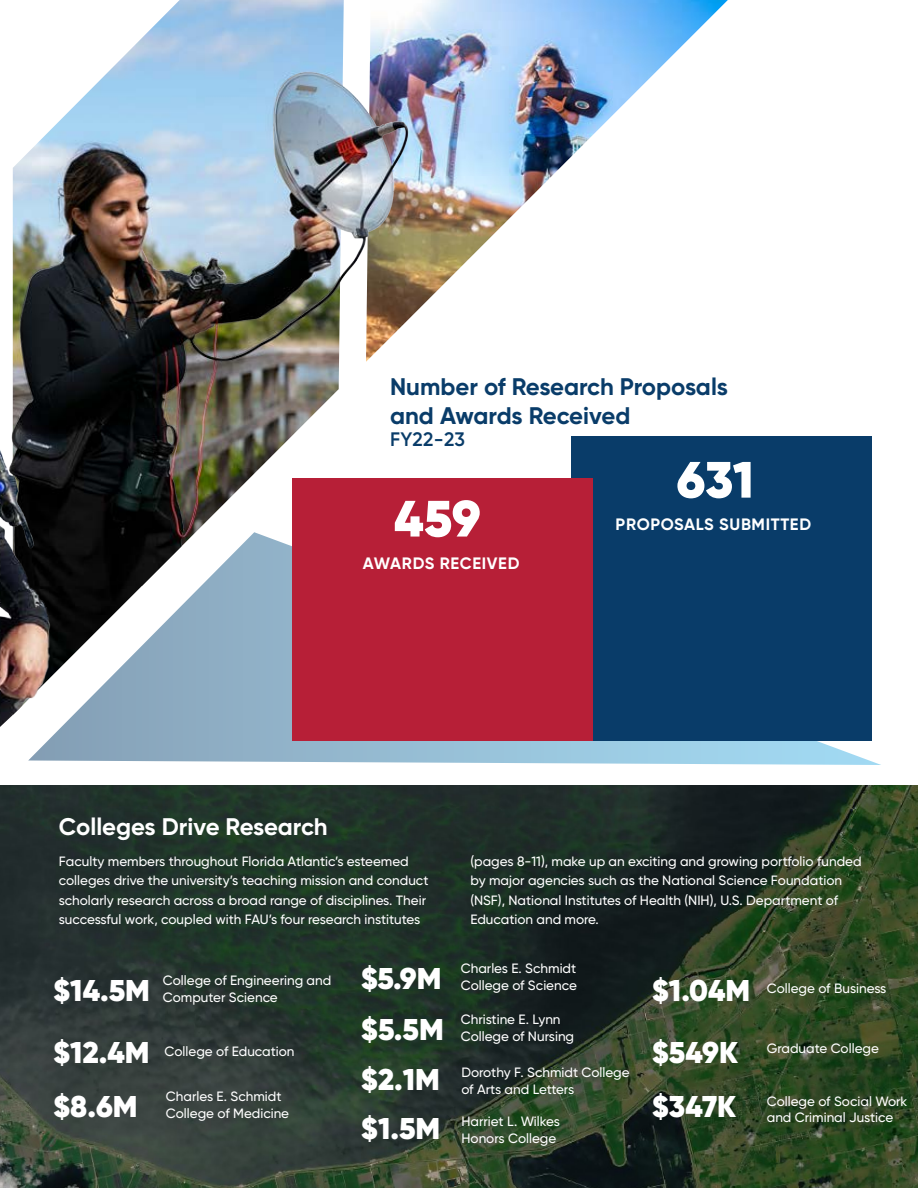
<style>
.page{position:relative;width:918px;height:1188px;background:#fff}
.page>*{position:absolute;margin:0;border:0;box-sizing:border-box;transform-origin:0 0}
.t1{font:900 51px "Gilroy";color:#fff}
.t2{font:900 30px "Gilroy";color:#fff}
.t3{font:700 24px/28.8px "Gilroy";letter-spacing:-.005em;color:#093c69}
.t4{font:700 24px "Gilroy";letter-spacing:-.005em;color:#fff}
.t5{font:600 19.5px "Gilroy";letter-spacing:.015em;color:#093c69}
.t6{font:700 16.5px "Gilroy";letter-spacing:.04em;color:#fff}
.t7{font:500 13.5px/19.5px "Gilroy";color:#fff}
</style>
<div class="page">
<img style="left:452px;top:785px;width:466px;height:403px">
<img style="left:370px;top:0;width:358px;height:264px">
<img style="left:139px;top:0;width:205px;height:41px">
<img style="left:0;top:785px;width:452px;height:403px">
<img style="left:12px;top:41px;width:452px;height:460px">
<img style="left:0;top:213px;width:227px;height:514px">
<svg style="left:28px;top:532px;width:853px;height:233px"></svg>
<div style="left:571px;top:437px;width:301px;height:304px;background:#093c69"></div>
<div style="left:292px;top:478px;width:300px;height:263px;background:#b71f37"></div>
<h3 class="t3" style="left:390px;top:372px;width:339px">Number of Research Proposals and Awards Received</h3>
<h3 class="t5" style="left:390px;top:427px;width:77px">FY22-23</h3>
<h1 class="t1" style="left:677px;top:447px;width:79px">631</h1>
<h1 class="t1" style="left:394px;top:486px;width:88px">459</h1>
<p class="t6" style="left:616px;top:514px;width:197px">PROPOSALS SUBMITTED</p>
<p class="t6" style="left:363px;top:553px;width:158px">AWARDS RECEIVED</p>
<h3 class="t4" style="left:59px;top:812px;width:270px">Colleges Drive Research</h3>
<p class="t7" style="left:59px;top:851px;width:371px">Faculty members throughout Florida Atlantic’s esteemed colleges drive the university’s teaching mission and conduct scholarly research across a broad range of disciplines. Their successful work, coupled with FAU’s four research institutes</p>
<p class="t7" style="left:470px;top:851px;width:393px">(pages 8-11), make up an exciting and growing portfolio funded by major agencies such as the National Science Foundation (NSF), National Institutes of Health (NIH), U.S. Department of Education and more.</p>
<h2 class="t2" style="left:54px;top:971px;width:98px">$14.5M</h2>
<p class="t7" style="left:163px;top:972px;width:170px;line-height:16.5px">College of Engineering and<br>Computer Science</p>
<h2 class="t2" style="left:361px;top:959px;width:82px">$5.9M</h2>
<p class="t7" style="left:461px;top:960px;width:118px;line-height:16.5px">Charles E. Schmidt<br>College of Science</p>
<h2 class="t2" style="left:652px;top:971px;width:100px">$1.04M</h2>
<p class="t7" style="left:767px;top:979px;width:121px">College of Business</p>
<h2 class="t2" style="left:54px;top:1034px;width:98px">$12.4M</h2>
<h2 class="t2" style="left:54px;top:1087px;width:85px">$8.6M</h2>
<p class="t7" style="left:165px;top:1042px;width:131px">College of Education</p>
<p class="t7" style="left:166px;top:1088px;width:125px;line-height:16.5px">Charles E. Schmidt<br>College of Medicine</p>
<h2 class="t2" style="left:361px;top:1010px;width:84px">$5.5M</h2>
<p class="t7" style="left:461px;top:1011px;width:115px;line-height:16.5px">Christine E. Lynn<br>College of Nursing</p>
<h2 class="t2" style="left:361px;top:1061px;width:80px">$2.1M</h2>
<p class="t7" style="left:461px;top:1064px;width:170px;line-height:16.5px">Dorothy F. Schmidt College of Arts and Letters</p>
<h2 class="t2" style="left:361px;top:1110px;width:81px">$1.5M</h2>
<p class="t7" style="left:461px;top:1113px;width:100px;line-height:16.5px">Harriet L. Wilkes<br>Honors College</p>
<h2 class="t2" style="left:652px;top:1034px;width:87px">$549K</h2>
<h2 class="t2" style="left:652px;top:1087px;width:85px">$347K</h2>
<p class="t7" style="left:767px;top:1038px;width:114px">Graduate College</p>
<p class="t7" style="left:767px;top:1091px;width:142px">College of Social Work</p>
<p class="t7" style="left:767px;top:1107px;width:128px">and Criminal Justice</p>
</div>
